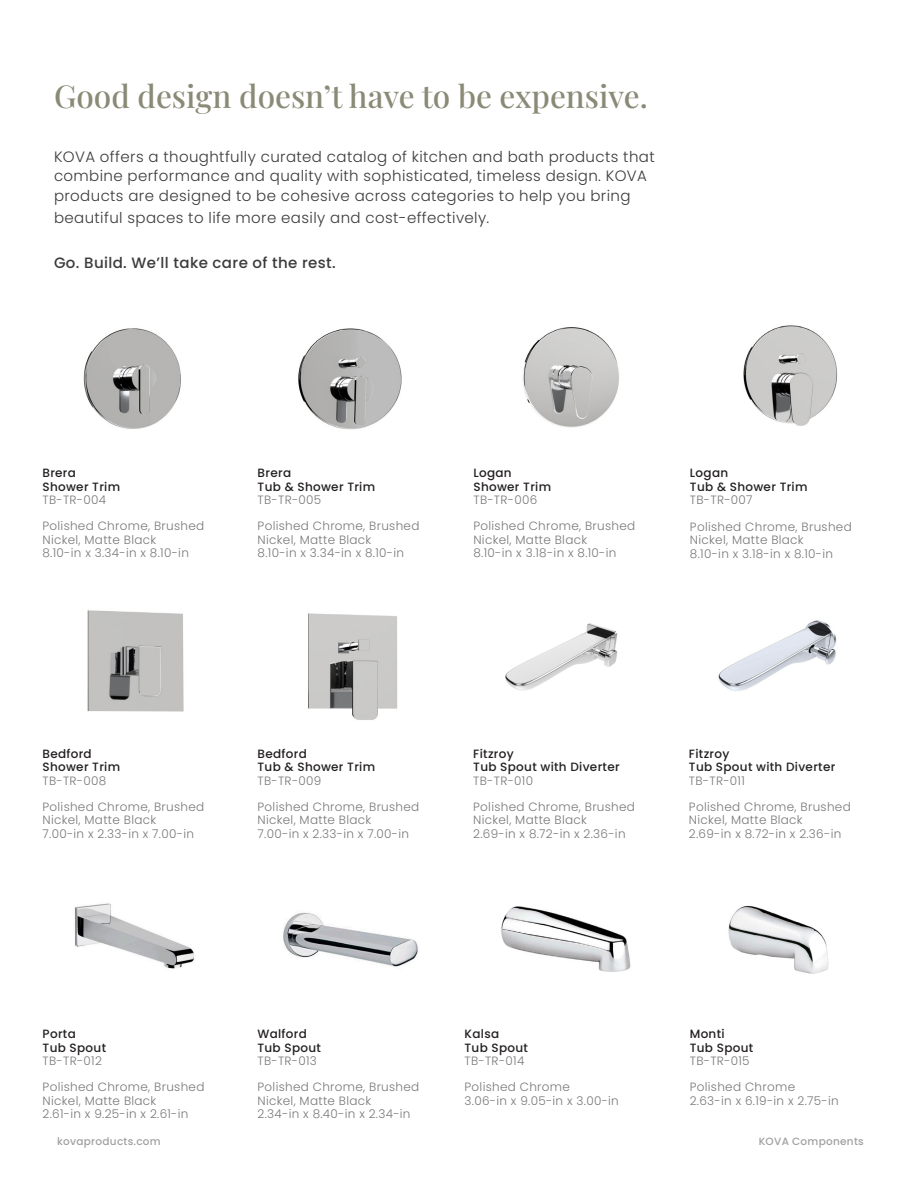
<style>
.page{position:relative;width:918px;height:1188px;background:#fff}
.page>*{position:absolute;margin:0;border:0;box-sizing:border-box;transform-origin:0 0}
.t1{font:500 31.5px "Playfair Display";color:#8a8a77}
.t2{font:300 15px/19.5px "Poppins";letter-spacing:.025em;color:#3b3b3a}
.t3{font:500 15px "Poppins";letter-spacing:.025em;color:#3b3b3a}
.t4{font:300 12px/13.5px "Poppins";letter-spacing:.025em;color:#78787a}
.t5{font:500 12px "Poppins";letter-spacing:.025em;color:#231f20}
.t6{font:500 10.5px "Poppins";letter-spacing:.025em;color:#a0a0a0}
</style>
<div class="page">
<img style="left:728px;top:906px;width:101px;height:68px">
<img style="left:501px;top:906px;width:130px;height:66px">
<img style="left:283px;top:912px;width:135px;height:55px">
<img style="left:75px;top:903px;width:119px;height:66px">
<img style="left:718px;top:620px;width:119px;height:71px">
<img style="left:505px;top:623px;width:113px;height:68px">
<img style="left:308px;top:613px;width:90px;height:107px">
<img style="left:87px;top:610px;width:97px;height:102px">
<img style="left:743px;top:325px;width:95px;height:101px">
<img style="left:523px;top:327px;width:96px;height:101px">
<img style="left:298px;top:328px;width:104px;height:102px">
<img style="left:83px;top:328px;width:98px;height:101px">
<p class="t1" style="left:54px;top:72px;width:595px">Good design doesn’t have to be expensive.</p>
<p class="t2" style="left:54px;top:147px;width:602px">KOVA offers a thoughtfully curated catalog of kitchen and bath products that combine performance and quality with sophisticated, timeless design. KOVA products are designed to be cohesive across categories to help you bring</p>
<p class="t2" style="left:54px;top:209px;width:437px">beautiful spaces to life more easily and cost-effectively.</p>
<p class="t3" style="left:54px;top:255px;width:283px">Go. Build. We’ll take care of the rest.</p>
<p class="t5" style="left:43px;top:466px;width:35px">Brera</p>
<p class="t5" style="left:43px;top:479px;width:79px">Shower Trim</p>
<p class="t4" style="left:43px;top:493px;width:65px">TB-TR-004</p>
<p class="t4" style="left:43px;top:519px;width:163px">Polished Chrome, Brushed<br>Nickel, Matte Black</p>
<p class="t4" style="left:43px;top:546px;width:148px">8.10-in x 3.34-in x 8.10-in</p>
<p class="t5" style="left:258px;top:466px;width:35px">Brera</p>
<p class="t5" style="left:258px;top:480px;width:119px">Tub &amp; Shower Trim</p>
<p class="t4" style="left:258px;top:493px;width:65px">TB-TR-005</p>
<p class="t4" style="left:258px;top:519px;width:163px">Polished Chrome, Brushed<br>Nickel, Matte Black</p>
<p class="t4" style="left:258px;top:546px;width:148px">8.10-in x 3.34-in x 8.10-in</p>
<p class="t5" style="left:473px;top:466px;width:40px">Logan</p>
<p class="t5" style="left:473px;top:480px;width:79px">Shower Trim</p>
<p class="t4" style="left:473px;top:493px;width:65px">TB-TR-006</p>
<p class="t4" style="left:473px;top:519px;width:163px">Polished Chrome, Brushed<br>Nickel, Matte Black</p>
<p class="t4" style="left:473px;top:546px;width:145px">8.10-in x 3.18-in x 8.10-in</p>
<p class="t5" style="left:690px;top:466px;width:40px">Logan</p>
<p class="t5" style="left:690px;top:480px;width:119px">Tub &amp; Shower Trim</p>
<p class="t4" style="left:690px;top:493px;width:64px">TB-TR-007</p>
<p class="t4" style="left:690px;top:520px;width:163px">Polished Chrome, Brushed<br>Nickel, Matte Black</p>
<p class="t4" style="left:690px;top:547px;width:145px">8.10-in x 3.18-in x 8.10-in</p>
<p class="t5" style="left:43px;top:747px;width:51px">Bedford</p>
<p class="t5" style="left:43px;top:760px;width:79px">Shower Trim</p>
<p class="t4" style="left:43px;top:774px;width:65px">TB-TR-008</p>
<p class="t4" style="left:43px;top:800px;width:163px">Polished Chrome, Brushed<br>Nickel, Matte Black</p>
<p class="t4" style="left:43px;top:827px;width:153px">7.00-in x 2.33-in x 7.00-in</p>
<p class="t5" style="left:258px;top:747px;width:51px">Bedford</p>
<p class="t5" style="left:258px;top:760px;width:119px">Tub &amp; Shower Trim</p>
<p class="t4" style="left:258px;top:774px;width:65px">TB-TR-009</p>
<p class="t4" style="left:258px;top:800px;width:163px">Polished Chrome, Brushed<br>Nickel, Matte Black</p>
<p class="t4" style="left:258px;top:827px;width:153px">7.00-in x 2.33-in x 7.00-in</p>
<p class="t5" style="left:473px;top:747px;width:42px">Fitzroy</p>
<p class="t5" style="left:473px;top:760px;width:148px">Tub Spout with Diverter</p>
<p class="t4" style="left:473px;top:774px;width:61px">TB-TR-010</p>
<p class="t4" style="left:473px;top:800px;width:163px">Polished Chrome, Brushed<br>Nickel, Matte Black</p>
<p class="t4" style="left:473px;top:827px;width:154px">2.69-in x 8.72-in x 2.36-in</p>
<p class="t5" style="left:689px;top:747px;width:42px">Fitzroy</p>
<p class="t5" style="left:689px;top:760px;width:148px">Tub Spout with Diverter</p>
<p class="t4" style="left:689px;top:774px;width:57px">TB-TR-011</p>
<p class="t4" style="left:689px;top:800px;width:163px">Polished Chrome, Brushed<br>Nickel, Matte Black</p>
<p class="t4" style="left:689px;top:827px;width:154px">2.69-in x 8.72-in x 2.36-in</p>
<p class="t5" style="left:43px;top:1027px;width:35px">Porta</p>
<p class="t5" style="left:43px;top:1041px;width:65px">Tub Spout</p>
<p class="t4" style="left:43px;top:1055px;width:61px">TB-TR-012</p>
<p class="t4" style="left:43px;top:1081px;width:163px">Polished Chrome, Brushed<br>Nickel, Matte Black</p>
<p class="t4" style="left:43px;top:1108px;width:147px">2.61-in x 9.25-in x 2.61-in</p>
<p class="t5" style="left:257px;top:1027px;width:51px">Walford</p>
<p class="t5" style="left:257px;top:1041px;width:65px">Tub Spout</p>
<p class="t4" style="left:257px;top:1055px;width:61px">TB-TR-013</p>
<p class="t4" style="left:258px;top:1081px;width:163px">Polished Chrome, Brushed<br>Nickel, Matte Black</p>
<p class="t4" style="left:258px;top:1108px;width:154px">2.34-in x 8.40-in x 2.34-in</p>
<p class="t5" style="left:465px;top:1027px;width:36px">Kalsa</p>
<p class="t5" style="left:465px;top:1041px;width:65px">Tub Spout</p>
<p class="t4" style="left:465px;top:1055px;width:61px">TB-TR-014</p>
<p class="t4" style="left:465px;top:1081px;width:107px">Polished Chrome</p>
<p class="t4" style="left:465px;top:1094px;width:156px">3.06-in x 9.05-in x 3.00-in</p>
<p class="t5" style="left:690px;top:1027px;width:36px">Monti</p>
<p class="t5" style="left:690px;top:1041px;width:65px">Tub Spout</p>
<p class="t4" style="left:690px;top:1055px;width:61px">TB-TR-015</p>
<p class="t4" style="left:690px;top:1081px;width:107px">Polished Chrome</p>
<p class="t4" style="left:690px;top:1094px;width:150px">2.63-in x 6.19-in x 2.75-in</p>
<p class="t6" style="left:57px;top:1135px;width:105px">kovaproducts.com</p>
<p class="t6" style="left:759px;top:1135px;width:107px">KOVA Components</p>
</div>
